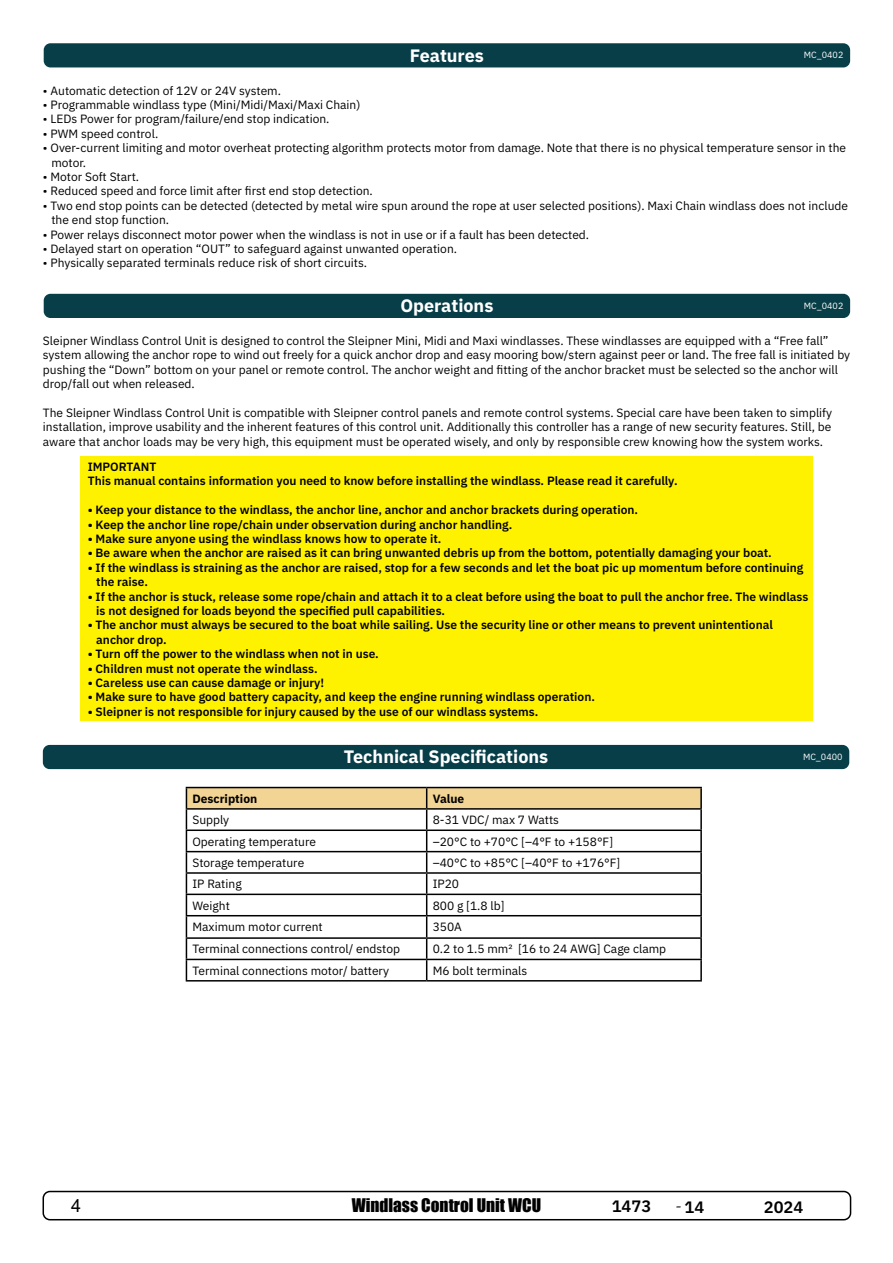
<style>
.page{position:relative;width:893px;height:1263px;background:#fff}
.page>*{position:absolute;margin:0;border:0;box-sizing:border-box;transform-origin:0 0}
.t1{font:700 18px "IBM Plex Sans";color:#fff}
.t2{font:18px "Arial";color:#000}
.t3{font:17.25px "Impact";color:#000}
.t4{font:600 16.5px "IBM Plex Sans";color:#000}
.t5{font:12px/14.4px "IBM Plex Sans";color:#000}
.t6{font:600 12px/14.4px "IBM Plex Sans";color:#000}
.t7{font:700 12px "IBM Plex Sans";color:#000}
.t8{font:9px "IBM Plex Sans";color:#fff}
</style>
<div class="page">
<div style="left:43px;top:1191px;width:808px;height:29px;border:2px solid #000;border-radius:7px"></div>
<div style="left:43px;top:745px;width:806px;height:24px;background:#083e48;border-radius:7px"></div>
<svg style="left:186px;top:787px;width:516px;height:193px"></svg>
<hr style="left:700px;top:960px;width:2px;height:20px;background:#000">
<hr style="left:186px;top:980px;width:241px;height:1px;background:#000">
<hr style="left:427px;top:980px;width:275px;height:1px;background:#000">
<div style="left:44px;top:294px;width:806px;height:24px;background:#083e48;border-radius:7px"></div>
<div style="left:44px;top:43px;width:806px;height:24px;background:#083e48;border-radius:7px"></div>
<div style="left:80px;top:456px;width:733px;height:265px;background:#fff200"></div>
<p class="t1" style="left:410px;top:41px;width:76px">Features</p>
<p class="t8" style="left:804px;top:48px;width:41px">MC_0402</p>
<p class="t5" style="left:43px;top:82px;width:240px">• Automatic detection of 12V or 24V system.</p>
<p class="t5" style="left:43px;top:96px;width:319px">• Programmable windlass type (Mini/Midi/Maxi/Maxi Chain)</p>
<p class="t5" style="left:43px;top:111px;width:288px">• LEDs Power for program/failure/end stop indication.</p>
<p class="t5" style="left:43px;top:125px;width:117px">• PWM speed control.</p>
<p class="t5" style="left:51px;top:140px;width:796px;text-indent:-8px">• Over-current limiting and motor overheat protecting algorithm protects motor from damage. Note that there is no physical temperature sensor in the motor.</p>
<p class="t5" style="left:43px;top:168px;width:98px">• Motor Soft Start.</p>
<p class="t5" style="left:43px;top:183px;width:331px">• Reduced speed and force limit after first end stop detection.</p>
<p class="t5" style="left:51px;top:197px;width:798px;text-indent:-8px">• Two end stop points can be detected (detected by metal wire spun around the rope at user selected positions). Maxi Chain windlass does not include the end stop function.</p>
<p class="t5" style="left:43px;top:226px;width:548px">• Power relays disconnect motor power when the windlass is not in use or if a fault has been detected.</p>
<p class="t5" style="left:43px;top:240px;width:416px">• Delayed start on operation “OUT” to safeguard against unwanted operation.</p>
<p class="t5" style="left:43px;top:255px;width:326px">• Physically separated terminals reduce risk of short circuits.</p>
<p class="t1" style="left:400px;top:292px;width:95px">Operations</p>
<p class="t8" style="left:804px;top:299px;width:41px">MC_0402</p>
<p class="t5" style="left:43px;top:333px;width:809px">Sleipner Windlass Control Unit is designed to control the Sleipner Mini, Midi and Maxi windlasses. These windlasses are equipped with a “Free fall” system allowing the anchor rope to wind out freely for a quick anchor drop and easy mooring bow/stern against peer or land. The free fall is initiated by pushing the “Down” bottom on your panel or remote control. The anchor weight and fitting of the anchor bracket must be selected so the anchor will drop/fall out when released.</p>
<p class="t5" style="left:43px;top:405px;width:791px;text-align:justify">The Sleipner Windlass Control Unit is compatible with Sleipner control panels and remote control systems. Special care have been taken to simplify installation, improve usability and the inherent features of this control unit. Additionally this controller has a range of new security features. Still, be aware that anchor loads may be very high, this equipment must be operated wisely, and only by responsible crew knowing how the system works.</p>
<p class="t6" style="left:88px;top:458px;width:591px">IMPORTANT<br>This manual contains information you need to know before installing the windlass. Please read it carefully.</p>
<p class="t6" style="left:88px;top:502px;width:552px">• Keep your distance to the windlass, the anchor line, anchor and anchor brackets during operation.</p>
<p class="t6" style="left:88px;top:516px;width:426px">• Keep the anchor line rope/chain under observation during anchor handling.</p>
<p class="t6" style="left:88px;top:530px;width:355px">• Make sure anyone using the windlass knows how to operate it.</p>
<p class="t6" style="left:88px;top:545px;width:686px">• Be aware when the anchor are raised as it can bring unwanted debris up from the bottom, potentially damaging your boat.</p>
<p class="t6" style="left:96px;top:559px;width:709px;text-indent:-8px">• If the windlass is straining as the anchor are raised, stop for a few seconds and let the boat pic up momentum before continuing the raise.</p>
<p class="t6" style="left:96px;top:588px;width:714px;text-indent:-8px">• If the anchor is stuck, release some rope/chain and attach it to a cleat before using the boat to pull the anchor free. The windlass is not designed for loads beyond the specified pull capabilities.</p>
<p class="t6" style="left:96px;top:617px;width:678px;text-indent:-8px">• The anchor must always be secured to the boat while sailing. Use the security line or other means to prevent unintentional anchor drop.</p>
<p class="t6" style="left:88px;top:646px;width:293px">• Turn off the power to the windlass when not in use.</p>
<p class="t6" style="left:88px;top:660px;width:231px">• Children must not operate the windlass.</p>
<p class="t6" style="left:88px;top:674px;width:238px">• Careless use can cause damage or injury!</p>
<p class="t6" style="left:88px;top:689px;width:509px">• Make sure to have good battery capacity, and keep the engine running windlass operation.</p>
<p class="t6" style="left:88px;top:703px;width:452px">• Sleipner is not responsible for injury caused by the use of our windlass systems.</p>
<p class="t1" style="left:344px;top:743px;width:206px">Technical Specifications</p>
<p class="t8" style="left:803px;top:750px;width:41px">MC_0400</p>
<p class="t7" style="left:192px;top:789px;width:66px">Description</p>
<p class="t7" style="left:433px;top:789px;width:33px">Value</p>
<p class="t5" style="left:192px;top:812px;width:38px">Supply</p>
<p class="t5" style="left:433px;top:812px;width:128px">8-31 VDC/ max 7 Watts</p>
<p class="t5" style="left:192px;top:833px;width:125px">Operating temperature</p>
<p class="t5" style="left:433px;top:833px;width:182px">–20°C to +70°C [–4°F to +158°F]</p>
<p class="t5" style="left:192px;top:854px;width:113px">Storage temperature</p>
<p class="t5" style="left:433px;top:854px;width:189px">–40°C to +85°C [–40°F to +176°F]</p>
<p class="t5" style="left:192px;top:876px;width:51px">IP Rating</p>
<p class="t5" style="left:433px;top:876px;width:28px">IP20</p>
<p class="t5" style="left:192px;top:897px;width:39px">Weight</p>
<p class="t5" style="left:433px;top:897px;width:73px">800 g [1.8 lb]</p>
<p class="t5" style="left:192px;top:919px;width:132px">Maximum motor current</p>
<p class="t5" style="left:433px;top:919px;width:31px">350A</p>
<p class="t5" style="left:192px;top:941px;width:209px">Terminal connections control/ endstop</p>
<p class="t5" style="left:433px;top:941px;width:235px">0.2 to 1.5 mm² [16 to 24 AWG] Cage clamp</p>
<p class="t5" style="left:192px;top:962px;width:198px">Terminal connections motor/ battery</p>
<p class="t5" style="left:433px;top:962px;width:96px">M6 bolt terminals</p>
<h1 class="t2" style="left:71px;top:1193px;width:12px">4</h1>
<h2 class="t3" style="left:352px;top:1192px;width:191px">Windlass Control Unit WCU</h2>
<h3 class="t4" style="left:612px;top:1193px;width:41px">1473</h3>
<h3 class="t4" style="left:675px;top:1194px;width:30px"><sup>-</sup>14</h3>
<h3 class="t4" style="left:764px;top:1194px;width:41px">2024</h3>
</div>
